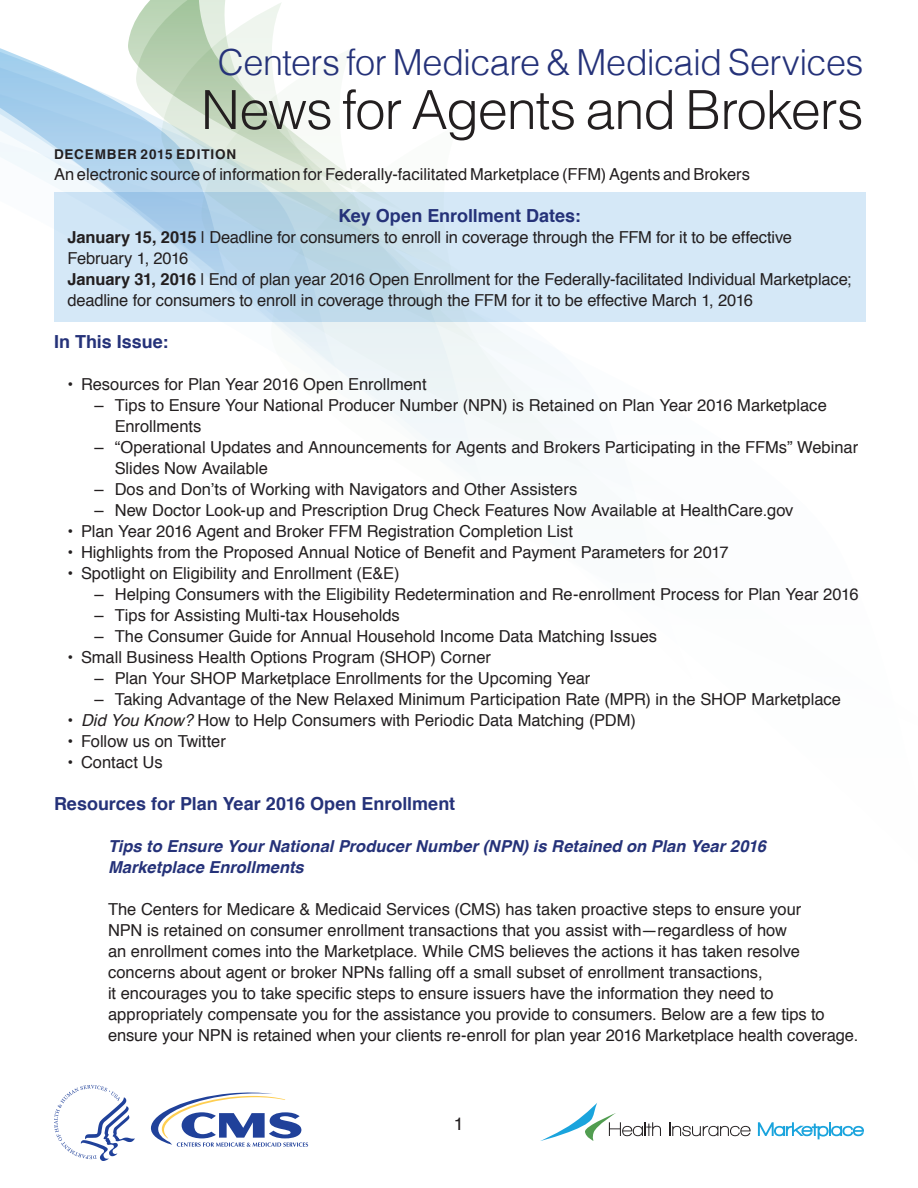
<style>
.page{position:relative;width:918px;height:1188px;background:#fff}
.page>*{position:absolute;margin:0;border:0;box-sizing:border-box;transform-origin:0 0}
.t1{font:300 54px "Helvetica";letter-spacing:-.02em;color:#231f20}
.t2{font:300 36px "Helvetica";letter-spacing:-.015em;color:#253279}
.Heading_1{font:700 18px "Helvetica";color:#253279}
.Heading_1_center{font:700 18px "Helvetica";color:#253279}
.t3{font:18px "Helvetica";color:#231f20}
.Indented_text{font:16.5px/21px "Helvetica";color:#231f20}
.Text{font:16.5px/21px "Helvetica";letter-spacing:-.01em;color:#231f20}
.Text__no_space_after{font:16.5px/21px "Helvetica";letter-spacing:-.01em;color:#231f20}
.Heading_2{font:italic 700 16.5px/21px "Helvetica";color:#253279}
.t4{font:700 13.5px "Helvetica";letter-spacing:.065em;color:#231f20}
.s1{font-weight:700}
.s2{font-style:italic}
</style>
<div class="page">
<svg style="left:54px;top:1085px;width:81px;height:76px"></svg>
<svg style="left:151px;top:1093px;width:157px;height:54px"></svg>
<svg style="left:670px;top:1122px;width:81px;height:14px"></svg>
<svg style="left:758px;top:1122px;width:106px;height:17px"></svg>
<svg style="left:540px;top:1103px;width:121px;height:38px"></svg>
<svg style="left:0;top:55px;width:128px;height:137px"></svg>
<svg style="left:128px;top:20px;width:8px;height:172px"></svg>
<svg style="left:136px;top:0;width:89px;height:192px;background:#c5dcd9"></svg>
<svg style="left:161px;top:2px;width:120px;height:190px;background:#cddfd4"></svg>
<svg style="left:201px;top:48px;width:84px;height:144px"></svg>
<svg style="left:271px;top:124px;width:595px;height:348px"></svg>
<svg style="left:54px;top:192px;width:811px;height:130px;background:#cce2f2"></svg>
<h2 class="t2" style="left:218px;top:32px;width:647px">Centers for Medicare &amp; Medicaid Services</h2>
<h1 class="t1" style="left:201px;top:64px;width:664px">News for Agents and Brokers</h1>
<p class="t4" style="left:54px;top:143px;width:184px">DECEMBER 2015 EDITION</p>
<p class="Indented_text" style="left:54px;top:164px;width:698px">An electronic source of information for Federally-facilitated Marketplace (FFM) Agents and Brokers</p>
<h2 class="Heading_1_center" style="left:338px;top:201px;width:244px">Key Open Enrollment Dates:</h2>
<p class="Text__no_space_after" style="left:68px;top:227px;width:726px"><span class="s1">January 15, 2015</span> | Deadline for consumers to enroll in coverage through the FFM for it to be effective<br>February 1, 2016</p>
<p class="Text" style="left:68px;top:269px;width:786px"><span class="s1">January 31, 2016</span> | End of plan year 2016 Open Enrollment for the Federally-facilitated Individual Marketplace; deadline for consumers to enroll in coverage through the FFM for it to be effective March 1, 2016</p>
<h2 class="Heading_1" style="left:54px;top:327px;width:116px">In This Issue:</h2>
<p class="Indented_text" style="left:68px;top:374px;width:361px">• Resources for Plan Year 2016 Open Enrollment</p>
<p class="Indented_text" style="left:115px;top:395px;width:714px;text-indent:-20px">– Tips to Ensure Your National Producer Number (NPN) is Retained on Plan Year 2016 Marketplace<br>Enrollments</p>
<p class="Indented_text" style="left:115px;top:437px;width:745px;text-indent:-20px">– “Operational Updates and Announcements for Agents and Brokers Participating in the FFMs” Webinar<br>Slides Now Available</p>
<p class="Indented_text" style="left:94px;top:479px;width:484px">– Dos and Don’ts of Working with Navigators and Other Assisters</p>
<p class="Indented_text" style="left:94px;top:500px;width:701px">– New Doctor Look-up and Prescription Drug Check Features Now Available at HealthCare.gov</p>
<p class="Indented_text" style="left:68px;top:521px;width:507px">• Plan Year 2016 Agent and Broker FFM Registration Completion List</p>
<p class="Indented_text" style="left:68px;top:542px;width:663px">• Highlights from the Proposed Annual Notice of Benefit and Payment Parameters for 2017</p>
<p class="Indented_text" style="left:68px;top:563px;width:334px">• Spotlight on Eligibility and Enrollment (E&amp;E)</p>
<p class="Indented_text" style="left:94px;top:584px;width:766px">– Helping Consumers with the Eligibility Redetermination and Re-enrollment Process for Plan Year 2016</p>
<p class="Indented_text" style="left:94px;top:605px;width:307px">– Tips for Assisting Multi-tax Households</p>
<p class="Indented_text" style="left:94px;top:626px;width:564px">– The Consumer Guide for Annual Household Income Data Matching Issues</p>
<p class="Indented_text" style="left:68px;top:647px;width:425px">• Small Business Health Options Program (SHOP) Corner</p>
<p class="Indented_text" style="left:94px;top:668px;width:497px">– Plan Your SHOP Marketplace Enrollments for the Upcoming Year</p>
<p class="Indented_text" style="left:94px;top:689px;width:748px">– Taking Advantage of the New Relaxed Minimum Participation Rate (MPR) in the SHOP Marketplace</p>
<p class="Indented_text" style="left:68px;top:710px;width:570px">• <span class="s2">Did You Know?</span> How to Help Consumers with Periodic Data Matching (PDM)</p>
<p class="Indented_text" style="left:68px;top:731px;width:160px">• Follow us on Twitter</p>
<p class="Indented_text" style="left:68px;top:752px;width:97px">• Contact Us</p>
<h2 class="Heading_1" style="left:54px;top:789px;width:403px">Resources for Plan Year 2016 Open Enrollment</h2>
<h2 class="Heading_2" style="left:108px;top:836px;width:659px">Tips to Ensure Your National Producer Number (NPN) is Retained on Plan Year 2016<br>Marketplace Enrollments</h2>
<p class="Indented_text" style="left:108px;top:899px;width:752px">The Centers for Medicare &amp; Medicaid Services (CMS) has taken proactive steps to ensure your<br>NPN is retained on consumer enrollment transactions that you assist with—regardless of how<br>an enrollment comes into the Marketplace. While CMS believes the actions it has taken resolve concerns about agent or broker NPNs falling off a small subset of enrollment transactions,<br>it encourages you to take specific steps to ensure issuers have the information they need to appropriately compensate you for the assistance you provide to consumers. Below are a few tips to ensure your NPN is retained when your clients re-enroll for plan year 2016 Marketplace health coverage.</p>
<p class="t3" style="left:454px;top:1110px;width:12px">1</p>
</div>
